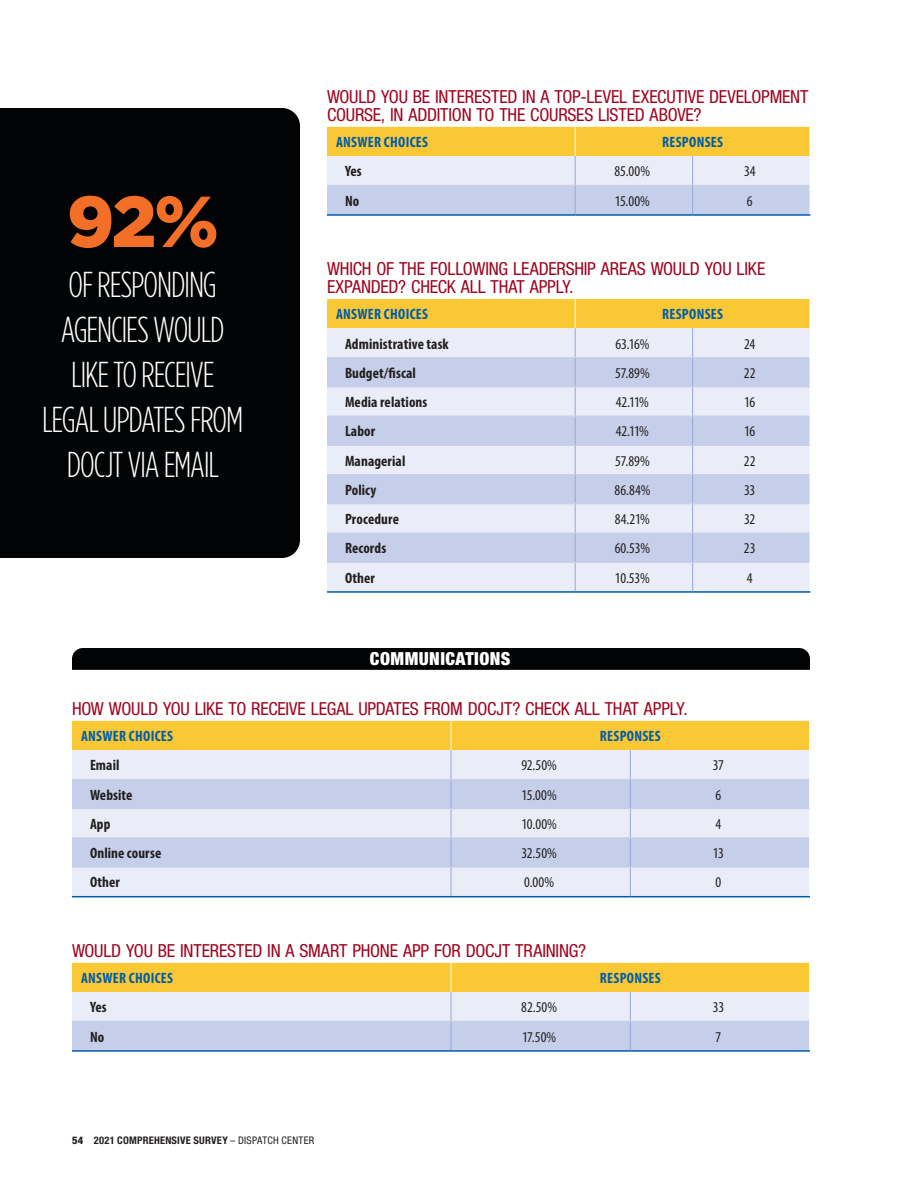
<style>
.page{position:relative;width:918px;height:1188px;background:#fff}
.page>*{position:absolute;margin:0;border:0;box-sizing:border-box;transform-origin:0 0}
.head_-_hel_bd_cond{font:900 72px "Gotham";color:#f36f27}
.body_-_no_indent{font:300 36px/45px "Gotham Condensed";letter-spacing:-.035em;color:#fff}
.pull_quote_-_hel_con{font:condensed 18px/18px "Helvetica Neue LT Std";letter-spacing:-.01em;color:#9e0520}
.Appendix_-_Section_H{font:900 condensed 18px "Helvetica Neue LT Std";letter-spacing:.025em;color:#fff}
.table_text_cell{font:condensed 15px "Myriad Pro";letter-spacing:-.005em;color:#231f20}
.table_text_descripti{font:700 condensed 15px "Myriad Pro";letter-spacing:.005em;color:#231f20}
.table_text_head_blue{font:700 condensed 15px "Myriad Pro";letter-spacing:.02em;color:#005daa}
.t1{font:700 condensed 10.5px "Helvetica Neue LT Std";letter-spacing:.02em;color:#231f20}
.s1{font-weight:800}
.s2{font-weight:400}
</style>
<div class="page">
<div style="left:0;top:108px;width:300px;height:450px;background:#020304"></div>
<svg style="left:327px;top:127px;width:484px;height:89px"></svg>
<hr style="left:327px;top:185px;width:248px;height:1px;background:#c6cfe9">
<hr style="left:575px;top:185px;width:118px;height:1px;background:#c6cfe9">
<hr style="left:693px;top:185px;width:117px;height:1px;background:#c6cfe9">
<hr style="left:327px;top:214px;width:248px;height:2px;background:#005daa">
<hr style="left:575px;top:214px;width:118px;height:2px;background:#005daa">
<hr style="left:693px;top:214px;width:117px;height:2px;background:#005daa">
<svg style="left:327px;top:299px;width:484px;height:294px"></svg>
<hr style="left:327px;top:357px;width:248px;height:1px;background:#c6cfe9">
<hr style="left:575px;top:357px;width:118px;height:1px;background:#c6cfe9">
<hr style="left:693px;top:357px;width:117px;height:1px;background:#c6cfe9">
<hr style="left:327px;top:386px;width:248px;height:1px;background:#c6cfe9">
<hr style="left:575px;top:386px;width:118px;height:1px;background:#c6cfe9">
<hr style="left:693px;top:386px;width:117px;height:1px;background:#c6cfe9">
<hr style="left:327px;top:416px;width:248px;height:1px;background:#c6cfe9">
<hr style="left:575px;top:416px;width:118px;height:1px;background:#c6cfe9">
<hr style="left:693px;top:416px;width:117px;height:1px;background:#c6cfe9">
<hr style="left:327px;top:445px;width:248px;height:1px;background:#c6cfe9">
<hr style="left:575px;top:445px;width:118px;height:1px;background:#c6cfe9">
<hr style="left:693px;top:445px;width:117px;height:1px;background:#c6cfe9">
<hr style="left:327px;top:474px;width:248px;height:1px;background:#c6cfe9">
<hr style="left:575px;top:474px;width:118px;height:1px;background:#c6cfe9">
<hr style="left:693px;top:474px;width:117px;height:1px;background:#c6cfe9">
<hr style="left:327px;top:503px;width:248px;height:1px;background:#c6cfe9">
<hr style="left:575px;top:503px;width:118px;height:1px;background:#c6cfe9">
<hr style="left:693px;top:503px;width:117px;height:1px;background:#c6cfe9">
<hr style="left:327px;top:533px;width:248px;height:1px;background:#c6cfe9">
<hr style="left:575px;top:533px;width:118px;height:1px;background:#c6cfe9">
<hr style="left:693px;top:533px;width:117px;height:1px;background:#c6cfe9">
<hr style="left:327px;top:562px;width:248px;height:1px;background:#c6cfe9">
<hr style="left:575px;top:562px;width:118px;height:1px;background:#c6cfe9">
<hr style="left:693px;top:562px;width:117px;height:1px;background:#c6cfe9">
<hr style="left:327px;top:591px;width:248px;height:2px;background:#005daa">
<hr style="left:575px;top:591px;width:118px;height:2px;background:#005daa">
<hr style="left:693px;top:591px;width:117px;height:2px;background:#005daa">
<svg style="left:72px;top:721px;width:738px;height:177px"></svg>
<hr style="left:72px;top:779px;width:379px;height:1px;background:#c6cfe9">
<hr style="left:451px;top:779px;width:179px;height:1px;background:#c6cfe9">
<hr style="left:630px;top:779px;width:179px;height:1px;background:#c6cfe9">
<hr style="left:72px;top:808px;width:379px;height:1px;background:#c6cfe9">
<hr style="left:451px;top:808px;width:179px;height:1px;background:#c6cfe9">
<hr style="left:630px;top:808px;width:179px;height:1px;background:#c6cfe9">
<hr style="left:72px;top:837px;width:379px;height:1px;background:#c6cfe9">
<hr style="left:451px;top:837px;width:179px;height:1px;background:#c6cfe9">
<hr style="left:630px;top:837px;width:179px;height:1px;background:#c6cfe9">
<hr style="left:72px;top:867px;width:379px;height:1px;background:#c6cfe9">
<hr style="left:451px;top:867px;width:179px;height:1px;background:#c6cfe9">
<hr style="left:630px;top:867px;width:179px;height:1px;background:#c6cfe9">
<hr style="left:72px;top:896px;width:379px;height:1px;background:#005daa">
<hr style="left:451px;top:896px;width:179px;height:1px;background:#005daa">
<hr style="left:630px;top:896px;width:180px;height:1px;background:#005daa">
<svg style="left:72px;top:963px;width:738px;height:87px"></svg>
<hr style="left:72px;top:1021px;width:379px;height:1px;background:#c6cfe9">
<hr style="left:451px;top:1021px;width:179px;height:1px;background:#c6cfe9">
<hr style="left:630px;top:1021px;width:179px;height:1px;background:#c6cfe9">
<hr style="left:72px;top:1050px;width:379px;height:2px;background:#005daa">
<hr style="left:451px;top:1050px;width:179px;height:2px;background:#005daa">
<hr style="left:630px;top:1050px;width:180px;height:2px;background:#005daa">
<div style="left:72px;top:648px;width:738px;height:22px;background:#020304"></div>
<p class="head_-_hel_bd_cond" style="left:67px;top:172px;width:154px">92%</p>
<p class="body_-_no_indent" style="left:61px;top:261px;width:165px">OF RESPONDING<br>AGENCIES WOULD</p>
<p class="body_-_no_indent" style="left:71px;top:351px;width:145px">LIKE TO RECEIVE</p>
<p class="body_-_no_indent" style="left:42px;top:396px;width:203px">LEGAL UPDATES FROM</p>
<p class="body_-_no_indent" style="left:67px;top:441px;width:153px">DOCJT VIA EMAIL</p>
<p class="pull_quote_-_hel_con" style="left:327px;top:87px;width:483px">WOULD YOU BE INTERESTED IN A TOP-LEVEL EXECUTIVE DEVELOPMENT<br>COURSE, IN ADDITION TO THE COURSES LISTED ABOVE?</p>
<p class="table_text_head_blue" style="left:336px;top:133px;width:93px">ANSWER CHOICES</p>
<p class="table_text_head_blue" style="left:662px;top:133px;width:62px">RESPONSES</p>
<p class="table_text_descripti" style="left:345px;top:162px;width:18px">Yes</p>
<p class="table_text_cell" style="left:615px;top:162px;width:37px">85.00%</p>
<p class="table_text_cell" style="left:744px;top:162px;width:13px">34</p>
<p class="table_text_descripti" style="left:345px;top:191px;width:16px">No</p>
<p class="table_text_cell" style="left:615px;top:192px;width:37px">15.00%</p>
<p class="table_text_cell" style="left:747px;top:192px;width:7px">6</p>
<p class="pull_quote_-_hel_con" style="left:327px;top:260px;width:440px">WHICH OF THE FOLLOWING LEADERSHIP AREAS WOULD YOU LIKE<br>EXPANDED? CHECK ALL THAT APPLY.</p>
<p class="table_text_head_blue" style="left:336px;top:305px;width:93px">ANSWER CHOICES</p>
<p class="table_text_head_blue" style="left:662px;top:305px;width:62px">RESPONSES</p>
<p class="table_text_descripti" style="left:345px;top:334px;width:105px">Administrative task</p>
<p class="table_text_cell" style="left:615px;top:335px;width:35px">63.16%</p>
<p class="table_text_cell" style="left:744px;top:335px;width:13px">24</p>
<p class="table_text_descripti" style="left:345px;top:363px;width:72px">Budget/fiscal</p>
<p class="table_text_cell" style="left:615px;top:364px;width:36px">57.89%</p>
<p class="table_text_cell" style="left:744px;top:364px;width:13px">22</p>
<p class="table_text_descripti" style="left:345px;top:393px;width:84px">Media relations</p>
<p class="table_text_cell" style="left:616px;top:393px;width:35px">42.11%</p>
<p class="table_text_cell" style="left:744px;top:393px;width:13px">16</p>
<p class="table_text_descripti" style="left:345px;top:422px;width:32px">Labor</p>
<p class="table_text_cell" style="left:616px;top:422px;width:35px">42.11%</p>
<p class="table_text_cell" style="left:744px;top:422px;width:13px">16</p>
<p class="table_text_descripti" style="left:345px;top:451px;width:62px">Managerial</p>
<p class="table_text_cell" style="left:615px;top:452px;width:36px">57.89%</p>
<p class="table_text_cell" style="left:744px;top:452px;width:13px">22</p>
<p class="table_text_descripti" style="left:345px;top:480px;width:33px">Policy</p>
<p class="table_text_cell" style="left:614px;top:481px;width:37px">86.84%</p>
<p class="table_text_cell" style="left:744px;top:481px;width:13px">33</p>
<p class="table_text_descripti" style="left:345px;top:510px;width:56px">Procedure</p>
<p class="table_text_cell" style="left:615px;top:510px;width:37px">84.21%</p>
<p class="table_text_cell" style="left:744px;top:510px;width:13px">32</p>
<p class="table_text_descripti" style="left:345px;top:539px;width:43px">Records</p>
<p class="table_text_cell" style="left:615px;top:539px;width:37px">60.53%</p>
<p class="table_text_cell" style="left:744px;top:539px;width:13px">23</p>
<p class="table_text_descripti" style="left:345px;top:568px;width:31px">Other</p>
<p class="table_text_cell" style="left:615px;top:569px;width:36px">10.53%</p>
<p class="table_text_cell" style="left:747px;top:569px;width:7px">4</p>
<p class="Appendix_-_Section_H" style="left:370px;top:648px;width:142px">COMMUNICATIONS</p>
<p class="pull_quote_-_hel_con" style="left:72px;top:699px;width:617px">HOW WOULD YOU LIKE TO RECEIVE LEGAL UPDATES FROM DOCJT? CHECK ALL THAT APPLY.</p>
<p class="table_text_head_blue" style="left:81px;top:727px;width:93px">ANSWER CHOICES</p>
<p class="table_text_head_blue" style="left:600px;top:727px;width:62px">RESPONSES</p>
<p class="table_text_descripti" style="left:90px;top:756px;width:31px">Email</p>
<p class="table_text_cell" style="left:521px;top:756px;width:37px">92.50%</p>
<p class="table_text_cell" style="left:713px;top:756px;width:13px">37</p>
<p class="table_text_descripti" style="left:90px;top:785px;width:44px">Website</p>
<p class="table_text_cell" style="left:522px;top:786px;width:37px">15.00%</p>
<p class="table_text_cell" style="left:716px;top:786px;width:7px">6</p>
<p class="table_text_descripti" style="left:90px;top:814px;width:22px">App</p>
<p class="table_text_cell" style="left:521px;top:815px;width:37px">10.00%</p>
<p class="table_text_cell" style="left:716px;top:815px;width:7px">4</p>
<p class="table_text_descripti" style="left:90px;top:844px;width:73px">Online course</p>
<p class="table_text_cell" style="left:521px;top:844px;width:37px">32.50%</p>
<p class="table_text_cell" style="left:713px;top:844px;width:13px">13</p>
<p class="table_text_descripti" style="left:90px;top:873px;width:31px">Other</p>
<p class="table_text_cell" style="left:524px;top:873px;width:32px">0.00%</p>
<p class="table_text_cell" style="left:716px;top:873px;width:7px">0</p>
<p class="pull_quote_-_hel_con" style="left:72px;top:941px;width:516px">WOULD YOU BE INTERESTED IN A SMART PHONE APP FOR DOCJT TRAINING?</p>
<p class="table_text_head_blue" style="left:81px;top:969px;width:93px">ANSWER CHOICES</p>
<p class="table_text_head_blue" style="left:600px;top:969px;width:62px">RESPONSES</p>
<p class="table_text_descripti" style="left:90px;top:998px;width:18px">Yes</p>
<p class="table_text_cell" style="left:521px;top:998px;width:37px">82.50%</p>
<p class="table_text_cell" style="left:713px;top:998px;width:13px">33</p>
<p class="table_text_descripti" style="left:90px;top:1027px;width:16px">No</p>
<p class="table_text_cell" style="left:522px;top:1028px;width:36px">17.50%</p>
<p class="table_text_cell" style="left:716px;top:1028px;width:7px">7</p>
<p class="t1" style="left:72px;top:1134px;width:244px"><span class="s1">54</span> 2021 COMPREHENSIVE SURVEY <span class="s2">– DISPATCH CENTER</span></p>
</div>
